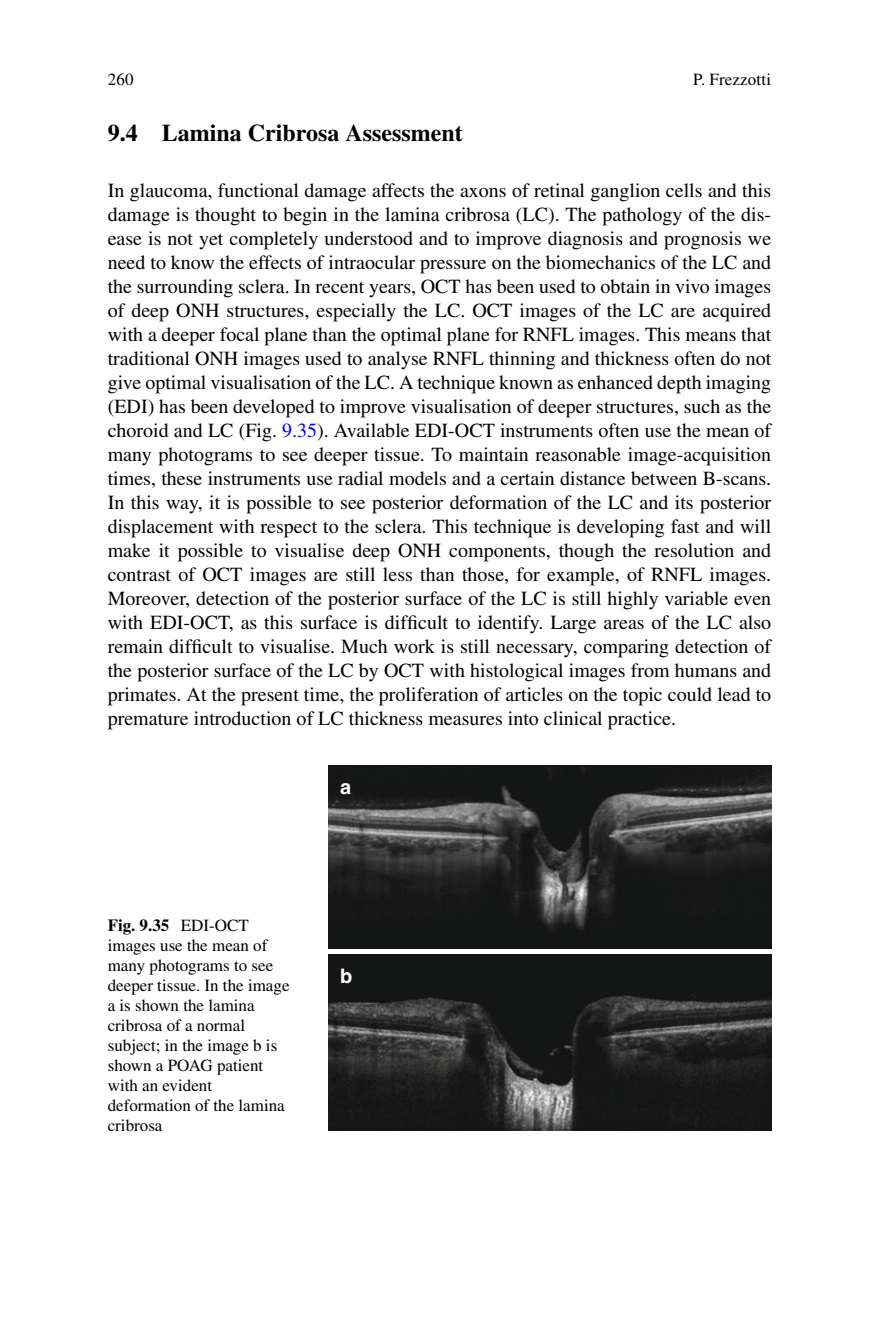
<style>
.page{position:relative;width:879px;height:1333px;background:#fff}
.page>*{position:absolute;margin:0;border:0;box-sizing:border-box;transform-origin:0 0}
.t1{font:700 24px "Vlgkph Times";color:#000}
.t2{font:20px/24px "Fgnjks Times";color:#000;text-align:justify}
.t3{font:700 20px "Lvrsrl Helvetica";color:#fff}
.t4{font:17px/20px "Fgnjks Times";color:#000}
.t5{font:700 17px "Vlgkph Times";color:#000}
.s1{color:#0000fa}
.s2{font-family:"Fgnjks Times";font-weight:400}
</style>
<div class="page">
<img style="left:329px;top:765px;width:442px;height:183px">
<img style="left:329px;top:954px;width:442px;height:176px">
<p class="t4" style="left:108px;top:71px;width:27px">260</p>
<p class="t1" style="left:108px;top:124px;width:356px">9.4 Lamina Cribrosa Assessment</p>
<p class="t4" style="left:693px;top:71px;width:80px">P. Frezzotti</p>
<p class="t2" style="left:108px;top:180px;width:665px">In glaucoma, functional damage affects the axons of retinal ganglion cells and this damage is thought to begin in the lamina cribrosa (LC). The pathology of the dis&shy;ease is not yet completely understood and to improve diagnosis and prognosis we need to know the effects of intraocular pressure on the biomechanics of the LC and the surrounding sclera. In recent years, OCT has been used to obtain in vivo images of deep ONH structures, especially the LC. OCT images of the LC are acquired with a deeper focal plane than the optimal plane for RNFL images. This means that traditional ONH images used to analyse RNFL thinning and thickness often do not give optimal visualisation of the LC. A technique known as enhanced depth imaging (EDI) has been developed to improve visualisation of deeper structures, such as the choroid and LC (Fig. <span class="s1">9.35</span> ). Available EDI-OCT instruments often use the mean of many photograms to see deeper tissue. To maintain reasonable image-acquisition times, these instruments use radial models and a certain distance between B-scans.<br>In this way, it is possible to see posterior deformation of the LC and its posterior displacement with respect to the sclera. This technique is developing fast and will make it possible to visualise deep ONH components, though the resolution and contrast of OCT images are still less than those, for example, of RNFL images.<br>Moreover, detection of the posterior surface of the LC is still highly variable even with EDI-OCT, as this surface is difficult to identify. Large areas of the LC also remain difficult to visualise. Much work is still necessary, comparing detection of the posterior surface of the LC by OCT with histological images from humans and primates. At the present time, the proliferation of articles on the topic could lead to premature introduction of LC thickness measures into clinical practice.</p>
<p class="t5" style="left:108px;top:918px;width:143px">Fig. 9.35 <span class="s2">EDI-OCT</span></p>
<p class="t4" style="left:108px;top:936px;width:183px">images use the mean of many photograms to see deeper tissue. In the image a is shown the lamina cribrosa of a normal subject; in the image b is shown a POAG patient with an evident deformation of the lamina cribrosa</p>
<p class="t3" style="left:340px;top:774px;width:13px">a</p>
<p class="t3" style="left:340px;top:963px;width:14px">b</p>
</div>
